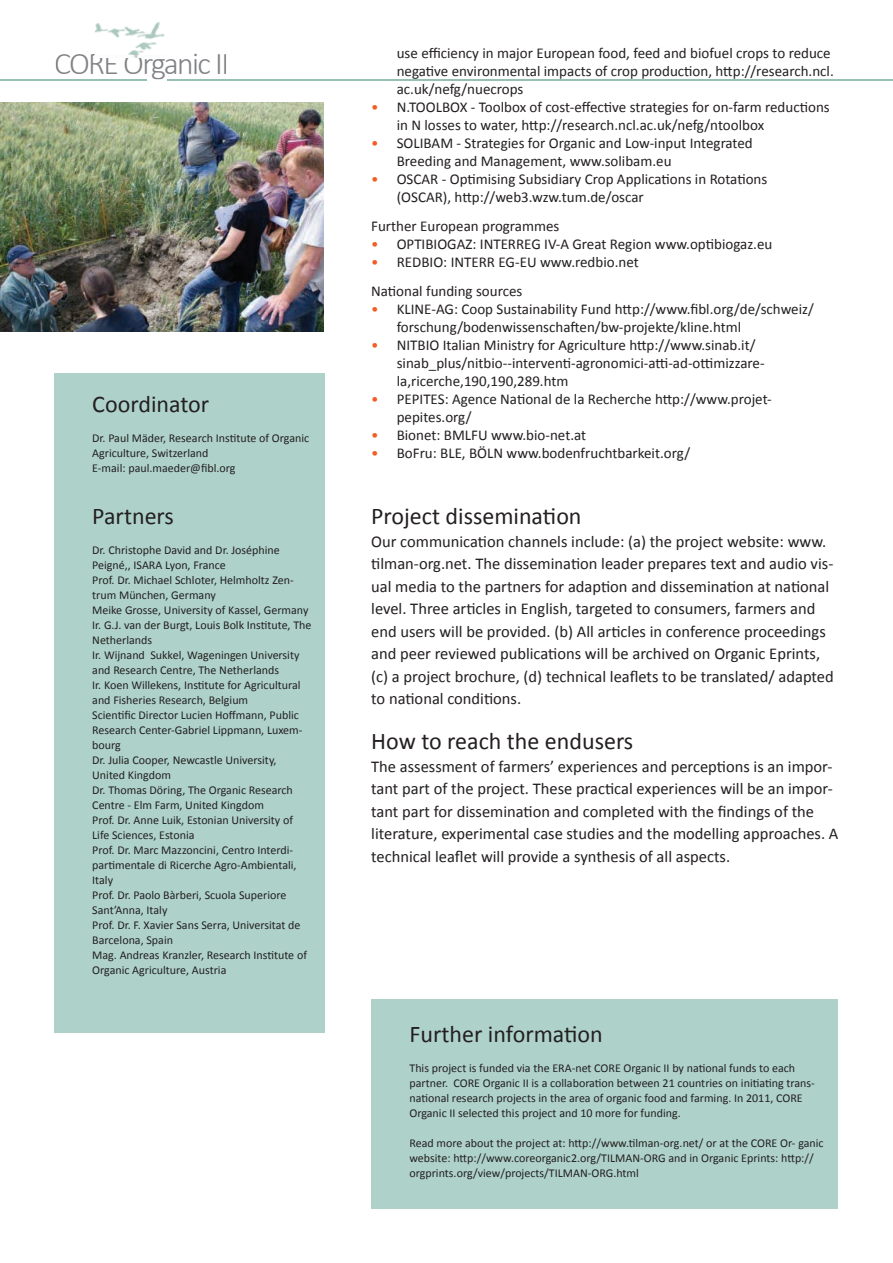
<style>
.page{position:relative;width:893px;height:1263px;background:#fff}
.page>*{position:absolute;margin:0;border:0;box-sizing:border-box;transform-origin:0 0}
.t1{font:300 31.8px "Calibri";letter-spacing:-.05em;color:#808285}
.t2{font:24px "Calibri";color:#231f20}
.t3{font:16.5px/22.5px "Calibri";color:#231f20}
.t4{font:15px/18px "Calibri";color:#231f20}
.t5{font:12px/15px "Calibri";color:#231f20}
.s1{color:#f25d27}
</style>
<div class="page">
<img style="left:95px;top:22px;width:69px;height:36px">
<hr style="left:168px;top:79px;width:725px;height:2px;background:#97bfb3">
<hr style="left:0;top:79px;width:146px;height:2px;background:#97bfb3">
<div style="left:54px;top:373px;width:270px;height:659px;background:#aed2c9"></div>
<img style="left:0;top:102px;width:324px;height:230px">
<div style="left:371px;top:999px;width:466px;height:210px;background:#aed2c9"></div>
<h1 class="t1" style="left:54px;top:44px;width:177px">CORE Organic II</h1>
<h2 class="t2" style="left:92px;top:388px;width:118px">Coordinator</h2>
<p class="t5" style="left:92px;top:430px;width:218px">Dr. Paul Mäder, Research Institute of Organic<br>Agriculture, Switzerland<br>E-mail: paul.maeder@fibl.org</p>
<h2 class="t2" style="left:92px;top:501px;width:83px">Partners</h2>
<p class="t5" style="left:92px;top:543px;width:221px">Dr. Christophe David and Dr. Joséphine Peigné,, ISARA Lyon, France<br>Prof. Dr. Michael Schloter, Helmholtz Zen&shy;trum München, Germany<br>Meike Grosse, University of Kassel, Germany Ir. G.J. van der Burgt, Louis Bolk Institute, The Netherlands<br>Ir. Wijnand Sukkel, Wageningen University and Research Centre, The Netherlands<br>Ir. Koen Willekens, Institute for Agricultural and Fisheries Research, Belgium<br>Scientific Director Lucien Hoffmann, Public Research Center-Gabriel Lippmann, Luxem&shy;bourg<br>Dr. Julia Cooper, Newcastle University, United Kingdom<br>Dr. Thomas Döring, The Organic Research Centre - Elm Farm, United Kingdom<br>Prof. Dr. Anne Luik, Estonian University of Life Sciences, Estonia<br>Prof. Dr. Marc Mazzoncini, Centro Interdi&shy;partimentale di Ricerche Agro-Ambientali, Italy<br>Prof. Dr. Paolo Bàrberi, Scuola Superiore Sant’Anna, Italy<br>Prof. Dr. F. Xavier Sans Serra, Universitat de Barcelona, Spain<br>Mag. Andreas Kranzler, Research Institute of Organic Agriculture, Austria</p>
<p class="t4" style="left:397px;top:44px;width:439px">use efficiency in major European food, feed and biofuel crops to reduce negative environmental impacts of crop production, http://research.ncl. ac.uk/nefg/nuecrops</p>
<p class="t4" style="left:397px;top:98px;width:434px;text-indent:-26px"><span class="s1">•</span> N.TOOLBOX - Toolbox of cost-effective strategies for on-farm reductions in N losses to water, http://research.ncl.ac.uk/nefg/ntoolbox</p>
<p class="t4" style="left:397px;top:134px;width:358px;text-indent:-26px"><span class="s1">•</span> SOLIBAM - Strategies for Organic and Low-input Integrated<br>Breeding and Management, www.solibam.eu</p>
<p class="t4" style="left:397px;top:170px;width:372px;text-indent:-26px"><span class="s1">•</span> OSCAR - Optimising Subsidiary Crop Applications in Rotations (OSCAR), http://web3.wzw.tum.de/oscar</p>
<p class="t4" style="left:371px;top:217px;width:190px">Further European programmes</p>
<p class="t4" style="left:371px;top:235px;width:403px"><span class="s1">•</span> OPTIBIOGAZ: INTERREG IV-A Great Region www.optibiogaz.eu</p>
<p class="t4" style="left:371px;top:247px;width:269px;line-height:28.8px"><span class="s1">•</span> REDBIO: INTERR EG-EU www.redbio.net<br>National funding sources</p>
<p class="t4" style="left:397px;top:300px;width:419px;text-indent:-26px"><span class="s1">•</span> KLINE-AG: Coop Sustainability Fund http://www.fibl.org/de/schweiz/ forschung/bodenwissenschaften/bw-projekte/kline.html</p>
<p class="t4" style="left:397px;top:336px;width:369px;text-indent:-26px"><span class="s1">•</span> NITBIO Italian Ministry for Agriculture http://www.sinab.it/ sinab_plus/nitbio--interventi-agronomici-atti-ad-ottimizzare&shy;la,ricerche,190,190,289.htm</p>
<p class="t4" style="left:397px;top:390px;width:377px;text-indent:-26px"><span class="s1">•</span> PEPITES: Agence National de la Recherche http://www.projet&shy;pepites.org/</p>
<p class="t4" style="left:371px;top:426px;width:216px"><span class="s1">•</span> Bionet: BMLFU www.bio-net.at</p>
<p class="t4" style="left:371px;top:444px;width:320px"><span class="s1">•</span> BoFru: BLE, BÖLN www.bodenfruchtbarkeit.org/</p>
<h2 class="t2" style="left:371px;top:501px;width:212px">Project dissemination</h2>
<p class="t3" style="left:371px;top:530px;width:464px">Our communication channels include: (a) the project website: www. tilman-org.net. The dissemination leader prepares text and audio vis&shy;ual media to the partners for adaption and dissemination at national level. Three articles in English, targeted to consumers, farmers and end users will be provided. (b) All articles in conference proceedings and peer reviewed publications will be archived on Organic Eprints, (c) a project brochure, (d) technical leaflets to be translated/ adapted to national conditions.</p>
<h2 class="t2" style="left:371px;top:726px;width:264px">How to reach the endusers</h2>
<p class="t3" style="left:371px;top:755px;width:469px">The assessment of farmers’ experiences and perceptions is an impor&shy;tant part of the project. These practical experiences will be an impor&shy;tant part for dissemination and completed with the findings of the literature, experimental case studies and the modelling approaches. A technical leaflet will provide a synthesis of all aspects.</p>
<h2 class="t2" style="left:409px;top:1018px;width:195px">Further information</h2>
<p class="t5" style="left:409px;top:1060px;width:407px">This project is funded via the ERA-net CORE Organic II by national funds to each partner. CORE Organic II is a collaboration between 21 countries on initiating trans&shy;national research projects in the area of organic food and farming. In 2011, CORE Organic II selected this project and 10 more for funding.</p>
<p class="t5" style="left:409px;top:1135px;width:416px">Read more about the project at: http://www.tilman-org.net/ or at the CORE Or- ganic website: http://www.coreorganic2.org/TILMAN-ORG and in Organic Eprints: http:// orgprints.org/view/projects/TILMAN-ORG.html</p>
</div>
